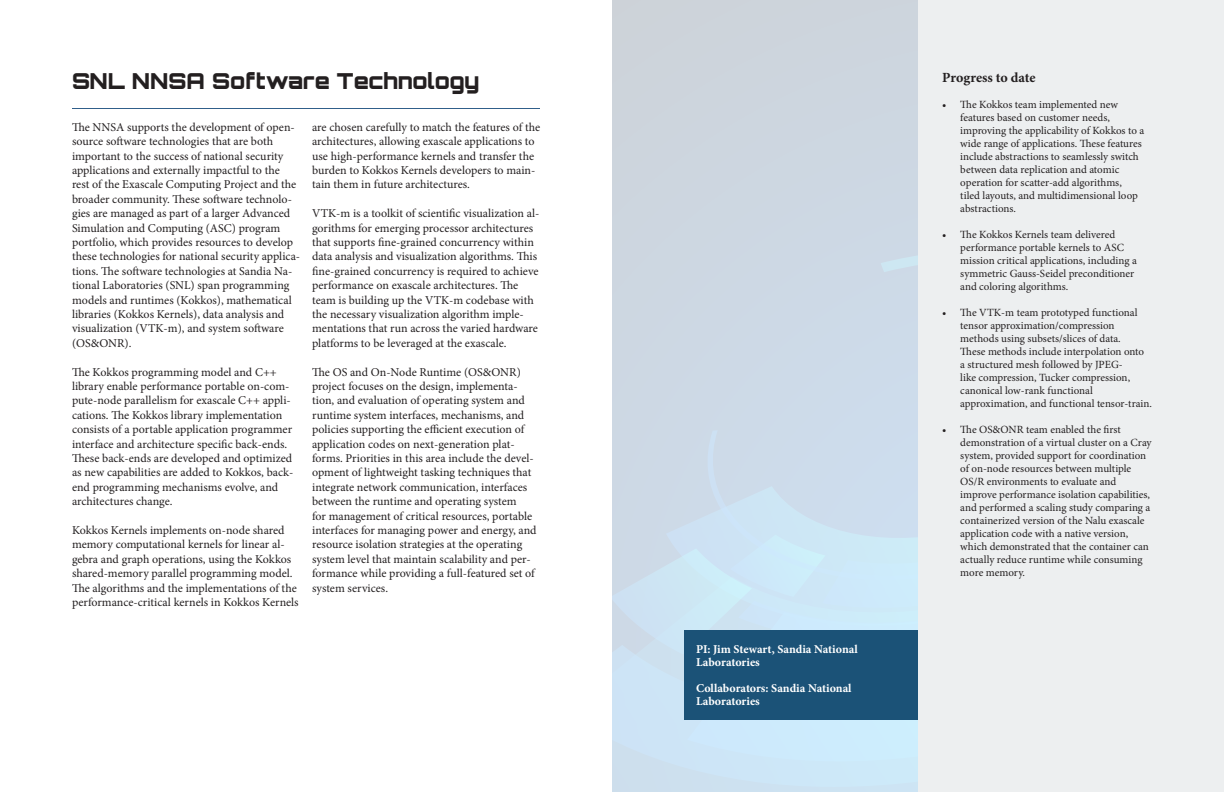
<style>
.page{position:relative;width:1224px;height:792px;background:#fff}
.page>*{position:absolute;margin:0;border:0;box-sizing:border-box;transform-origin:0 0}
.Sub_Section_Title{font:900 22px "Orbitron";color:#231f20}
.Body_Text{font:700 14px "Minion Pro";letter-spacing:-.01em;color:#231f20}
.t1{font:12px/14.4px "Minion Pro";color:#231f20}
.PI_Box{font:700 12px/13px "Minion Pro";color:#fff}
.t2{font:11px/13px "Minion Pro";color:#231f20}
</style>
<div class="page">
<div style="left:612px;top:0;width:612px;height:792px;background:#cdd6df"></div>
<svg style="left:612px;top:255px;width:306px;height:537px"></svg>
<div style="left:918px;top:0;width:306px;height:792px;background:#edeff0"></div>
<hr style="left:72px;top:108px;width:468px;height:1px;background:#305f8a">
<div style="left:684px;top:630px;width:234px;height:90px;background:#1b5277"></div>
<p class="Sub_Section_Title" style="left:72px;top:67px;width:409px">SNL NNSA Software Technology</p>
<p class="t1" style="left:72px;top:120px;width:230px">The NNSA supports the development of open&shy;source software technologies that are both important to the success of national security applications and externally impactful to the rest of the Exascale Computing Project and the broader community. These software technolo&shy;gies are managed as part of a larger Advanced Simulation and Computing (ASC) program portfolio, which provides resources to develop these technologies for national security applica&shy;tions. The software technologies at Sandia Na&shy;tional Laboratories (SNL) span programming models and runtimes (Kokkos), mathematical libraries (Kokkos Kernels), data analysis and visualization (VTK-m), and system software (OS&amp;ONR).</p>
<p class="t1" style="left:72px;top:365px;width:223px">The Kokkos programming model and C++ library enable performance portable on-com&shy;pute-node parallelism for exascale C++ appli&shy;cations. The Kokkos library implementation consists of a portable application programmer interface and architecture specific back-ends.<br>These back-ends are developed and optimized as new capabilities are added to Kokkos, back&shy;end programming mechanisms evolve, and architectures change.</p>
<p class="t1" style="left:72px;top:523px;width:228px">Kokkos Kernels implements on-node shared memory computational kernels for linear al&shy;gebra and graph operations, using the Kokkos shared-memory parallel programming model.<br>The algorithms and the implementations of the performance-critical kernels in Kokkos Kernels</p>
<p class="t1" style="left:312px;top:120px;width:230px">are chosen carefully to match the features of the architectures, allowing exascale applications to use high-performance kernels and transfer the burden to Kokkos Kernels developers to main&shy;tain them in future architectures.</p>
<p class="t1" style="left:312px;top:206px;width:229px">VTK-m is a toolkit of scientific visualization al&shy;gorithms for emerging processor architectures that supports fine-grained concurrency within data analysis and visualization algorithms. This fine-grained concurrency is required to achieve performance on exascale architectures. The team is building up the VTK-m codebase with the necessary visualization algorithm imple&shy;mentations that run across the varied hardware platforms to be leveraged at the exascale.</p>
<p class="t1" style="left:312px;top:365px;width:226px">The OS and On-Node Runtime (OS&amp;ONR) project focuses on the design, implementa&shy;tion, and evaluation of operating system and runtime system interfaces, mechanisms, and policies supporting the efficient execution of application codes on next-generation plat&shy;forms. Priorities in this area include the devel&shy;opment of lightweight tasking techniques that integrate network communication, interfaces between the runtime and operating system<br>for management of critical resources, portable interfaces for managing power and energy, and resource isolation strategies at the operating system level that maintain scalability and per&shy;formance while providing a full-featured set of system services.</p>
<p class="PI_Box" style="left:696px;top:643px;width:163px">PI: Jim Stewart, Sandia National<br>Laboratories</p>
<p class="PI_Box" style="left:696px;top:682px;width:157px">Collaborators: Sandia National<br>Laboratories</p>
<p class="Body_Text" style="left:942px;top:68px;width:95px">Progress to date</p>
<p class="t2" style="left:960px;top:98px;width:186px;text-indent:-18px">• The Kokkos team implemented new features based on customer needs, improving the applicability of Kokkos to a wide range of applications. These features include abstractions to seamlessly switch between data replication and atomic operation for scatter-add algorithms,<br>tiled layouts, and multidimensional loop abstractions.</p>
<p class="t2" style="left:960px;top:228px;width:178px;text-indent:-18px">• The Kokkos Kernels team delivered performance portable kernels to ASC mission critical applications, including a symmetric Gauss-Seidel preconditioner and coloring algorithms.</p>
<p class="t2" style="left:960px;top:306px;width:193px;text-indent:-18px">• The VTK-m team prototyped functional tensor approximation/compression methods using subsets/slices of data.<br>These methods include interpolation onto<br>a structured mesh followed by JPEG-<br>like compression, Tucker compression, canonical low-rank functional approximation, and functional tensor-train.</p>
<p class="t2" style="left:960px;top:423px;width:193px;text-indent:-18px">• The OS&amp;ONR team enabled the first demonstration of a virtual cluster on a Cray system, provided support for coordination of on-node resources between multiple OS/R environments to evaluate and improve performance isolation capabilities, and performed a scaling study comparing a containerized version of the Nalu exascale application code with a native version, which demonstrated that the container can actually reduce runtime while consuming more memory.</p>
</div>
